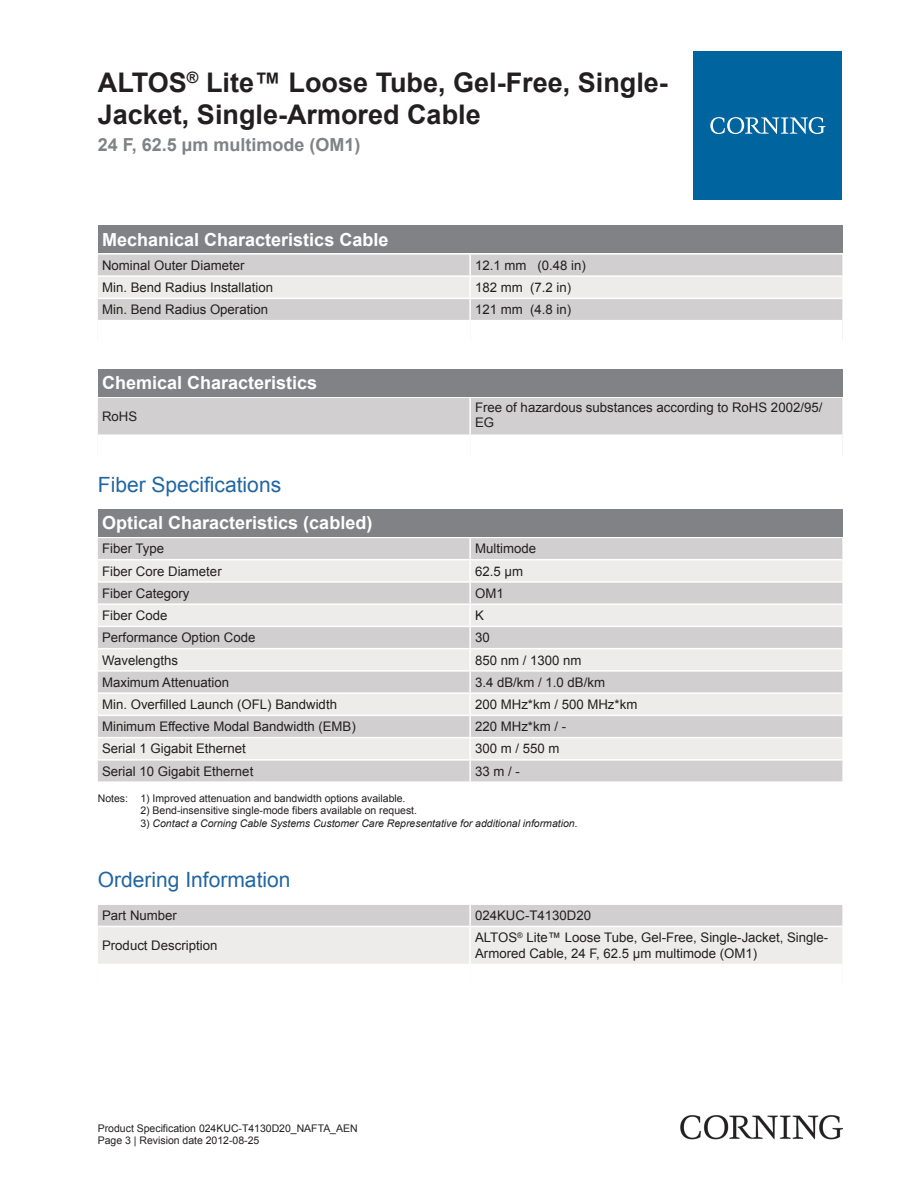
<style>
.page{position:relative;width:919px;height:1187px;background:#fff}
.page>*{position:absolute;margin:0;border:0;box-sizing:border-box;transform-origin:0 0}
.Standard_ohne_Silben{font:700 27px/32.4px "Arial";color:#231f20}
.t1{font:21px "Arial";color:#2166a2}
.t2{font:700 18px "Arial";color:#fff}
.Standard_ohne_Silben-2{font:700 18px "Arial";color:#808285}
.t3{font:13.2px/15.9px "Arial";color:#231f20}
.Notes_Indent_10mm{font:10.5px "Arial";color:#231f20}
.Notes_Indent_10mm-2{font:italic 10.5px "Arial";color:#231f20}
.s1{font-style:normal}
</style>
<div class="page">
<div style="left:98px;top:225px;width:744px;height:28px;background:#808285"></div>
<div style="left:98px;top:254px;width:744px;height:66px;background:#d1cfcf"></div>
<div style="left:98px;top:277px;width:744px;height:20px;background:#edeceb"></div>
<hr style="left:469px;top:254px;width:2px;height:21px;background:#fff">
<hr style="left:469px;top:277px;width:2px;height:20px;background:#fff">
<hr style="left:469px;top:299px;width:2px;height:21px;background:#fff">
<hr style="left:98px;top:275px;width:372px;height:2px;background:#fff">
<hr style="left:470px;top:275px;width:372px;height:2px;background:#fff">
<hr style="left:98px;top:297px;width:372px;height:2px;background:#fff">
<hr style="left:470px;top:297px;width:372px;height:2px;background:#fff">
<div style="left:98px;top:368px;width:744px;height:28px;background:#808285"></div>
<div style="left:98px;top:398px;width:744px;height:36px;background:#d1cfcf"></div>
<hr style="left:469px;top:398px;width:2px;height:36px;background:#fff">
<div style="left:98px;top:509px;width:744px;height:27px;background:#808285"></div>
<div style="left:98px;top:538px;width:744px;height:243px;background:#d1cfcf"></div>
<svg style="left:98px;top:560px;width:744px;height:199px;fill:#edeceb"></svg>
<hr style="left:469px;top:538px;width:2px;height:21px;background:#fff">
<hr style="left:469px;top:560px;width:2px;height:21px;background:#fff">
<hr style="left:469px;top:582px;width:2px;height:21px;background:#fff">
<hr style="left:469px;top:605px;width:2px;height:20px;background:#fff">
<hr style="left:469px;top:627px;width:2px;height:21px;background:#fff">
<hr style="left:469px;top:649px;width:2px;height:21px;background:#fff">
<hr style="left:469px;top:671px;width:2px;height:21px;background:#fff">
<hr style="left:469px;top:693px;width:2px;height:21px;background:#fff">
<hr style="left:469px;top:716px;width:2px;height:20px;background:#fff">
<hr style="left:469px;top:738px;width:2px;height:21px;background:#fff">
<hr style="left:469px;top:760px;width:2px;height:21px;background:#fff">
<hr style="left:98px;top:559px;width:372px;height:1px;background:#fff">
<hr style="left:470px;top:559px;width:372px;height:1px;background:#fff">
<hr style="left:98px;top:581px;width:372px;height:1px;background:#fff">
<hr style="left:470px;top:581px;width:372px;height:1px;background:#fff">
<hr style="left:98px;top:603px;width:372px;height:2px;background:#fff">
<hr style="left:470px;top:603px;width:372px;height:2px;background:#fff">
<hr style="left:98px;top:625px;width:372px;height:2px;background:#fff">
<hr style="left:470px;top:625px;width:372px;height:2px;background:#fff">
<hr style="left:98px;top:648px;width:372px;height:1px;background:#fff">
<hr style="left:470px;top:648px;width:372px;height:1px;background:#fff">
<hr style="left:98px;top:670px;width:372px;height:1px;background:#fff">
<hr style="left:470px;top:670px;width:372px;height:1px;background:#fff">
<hr style="left:98px;top:692px;width:372px;height:1px;background:#fff">
<hr style="left:470px;top:692px;width:372px;height:1px;background:#fff">
<hr style="left:98px;top:714px;width:372px;height:2px;background:#fff">
<hr style="left:470px;top:714px;width:372px;height:2px;background:#fff">
<hr style="left:98px;top:736px;width:372px;height:2px;background:#fff">
<hr style="left:470px;top:736px;width:372px;height:2px;background:#fff">
<hr style="left:98px;top:759px;width:372px;height:1px;background:#fff">
<hr style="left:470px;top:759px;width:372px;height:1px;background:#fff">
<svg style="left:98px;top:905px;width:744px;height:58px"></svg>
<hr style="left:469px;top:904px;width:2px;height:21px;background:#fff">
<hr style="left:469px;top:927px;width:2px;height:36px;background:#fff">
<hr style="left:98px;top:925px;width:372px;height:2px;background:#fff">
<hr style="left:470px;top:925px;width:372px;height:2px;background:#fff">
<div style="left:693px;top:51px;width:149px;height:149px;background:#00649e"></div>
<svg style="left:710px;top:117px;width:115px;height:17px"></svg>
<img style="left:680px;top:1115px;width:162px;height:24px">
<p class="Standard_ohne_Silben" style="left:98px;top:67px;width:571px">ALTOS<sup>®</sup> Lite™ Loose Tube, Gel-Free, Single-<br>Jacket, Single-Armored Cable</p>
<p class="Standard_ohne_Silben-2" style="left:98px;top:132px;width:264px">24 F, 62.5 µm multimode (OM1)</p>
<p class="t2" style="left:102px;top:227px;width:288px">Mechanical Characteristics Cable</p>
<p class="t3" style="left:102px;top:257px;width:144px">Nominal Outer Diameter</p>
<p class="t3" style="left:475px;top:257px;width:112px">12.1 mm (0.48 in)</p>
<p class="t3" style="left:102px;top:279px;width:172px">Min. Bend Radius Installation</p>
<p class="t3" style="left:475px;top:279px;width:98px">182 mm (7.2 in)</p>
<p class="t3" style="left:102px;top:302px;width:167px">Min. Bend Radius Operation</p>
<p class="t3" style="left:475px;top:302px;width:98px">121 mm (4.8 in)</p>
<p class="t2" style="left:102px;top:371px;width:217px">Chemical Characteristics</p>
<p class="t3" style="left:102px;top:408px;width:37px">RoHS</p>
<p class="t3" style="left:475px;top:399px;width:349px">Free of hazardous substances according to RoHS 2002/95/<br>EG</p>
<p class="t1" style="left:98px;top:471px;width:185px">Fiber Specifications</p>
<p class="t2" style="left:102px;top:511px;width:272px">Optical Characteristics (cabled)</p>
<p class="t3" style="left:102px;top:541px;width:64px">Fiber Type</p>
<p class="t3" style="left:475px;top:541px;width:62px">Multimode</p>
<p class="t3" style="left:102px;top:563px;width:121px">Fiber Core Diameter</p>
<p class="t3" style="left:475px;top:563px;width:49px">62.5 µm</p>
<p class="t3" style="left:102px;top:585px;width:89px">Fiber Category</p>
<p class="t3" style="left:475px;top:585px;width:30px">OM1</p>
<p class="t3" style="left:102px;top:607px;width:67px">Fiber Code</p>
<p class="t3" style="left:475px;top:607px;width:10px">K</p>
<p class="t3" style="left:102px;top:629px;width:155px">Performance Option Code</p>
<p class="t3" style="left:475px;top:629px;width:16px">30</p>
<p class="t3" style="left:102px;top:652px;width:77px">Wavelengths</p>
<p class="t3" style="left:475px;top:652px;width:108px">850 nm / 1300 nm</p>
<p class="t3" style="left:102px;top:674px;width:128px">Maximum Attenuation</p>
<p class="t3" style="left:475px;top:674px;width:131px">3.4 dB/km / 1.0 dB/km</p>
<p class="t3" style="left:102px;top:696px;width:236px">Min. Overfilled Launch (OFL) Bandwidth</p>
<p class="t3" style="left:475px;top:696px;width:164px">200 MHz*km / 500 MHz*km</p>
<p class="t3" style="left:102px;top:718px;width:255px">Minimum Effective Modal Bandwidth (EMB)</p>
<p class="t3" style="left:475px;top:718px;width:92px">220 MHz*km / -</p>
<p class="t3" style="left:102px;top:741px;width:145px">Serial 1 Gigabit Ethernet</p>
<p class="t3" style="left:475px;top:741px;width:86px">300 m / 550 m</p>
<p class="t3" style="left:102px;top:763px;width:153px">Serial 10 Gigabit Ethernet</p>
<p class="t3" style="left:475px;top:763px;width:46px">33 m / -</p>
<p class="Notes_Indent_10mm" style="left:98px;top:790px;width:309px">Notes: 1) Improved attenuation and bandwidth options available.</p>
<p class="Notes_Indent_10mm" style="left:140px;top:803px;width:278px">2) Bend-insensitive single-mode fibers available on request.</p>
<p class="Notes_Indent_10mm-2" style="left:140px;top:816px;width:438px"><span class="s1">3)</span> Contact a Corning Cable Systems Customer Care Representative for additional information.</p>
<p class="t1" style="left:98px;top:865px;width:194px">Ordering Information</p>
<p class="t3" style="left:102px;top:907px;width:76px">Part Number</p>
<p class="t3" style="left:475px;top:907px;width:117px">024KUC-T4130D20</p>
<p class="t3" style="left:102px;top:937px;width:117px">Product Description</p>
<p class="t3" style="left:475px;top:929px;width:354px">ALTOS<sup>®</sup> Lite™ Loose Tube, Gel-Free, Single-Jacket, Single-<br>Armored Cable, 24 F, 62.5 µm multimode (OM1)</p>
<p class="Notes_Indent_10mm" style="left:98px;top:1120px;width:261px">Product Specification 024KUC-T4130D20_NAFTA_AEN</p>
<p class="Notes_Indent_10mm" style="left:98px;top:1133px;width:163px">Page 3 | Revision date 2012-08-25</p>
</div>
